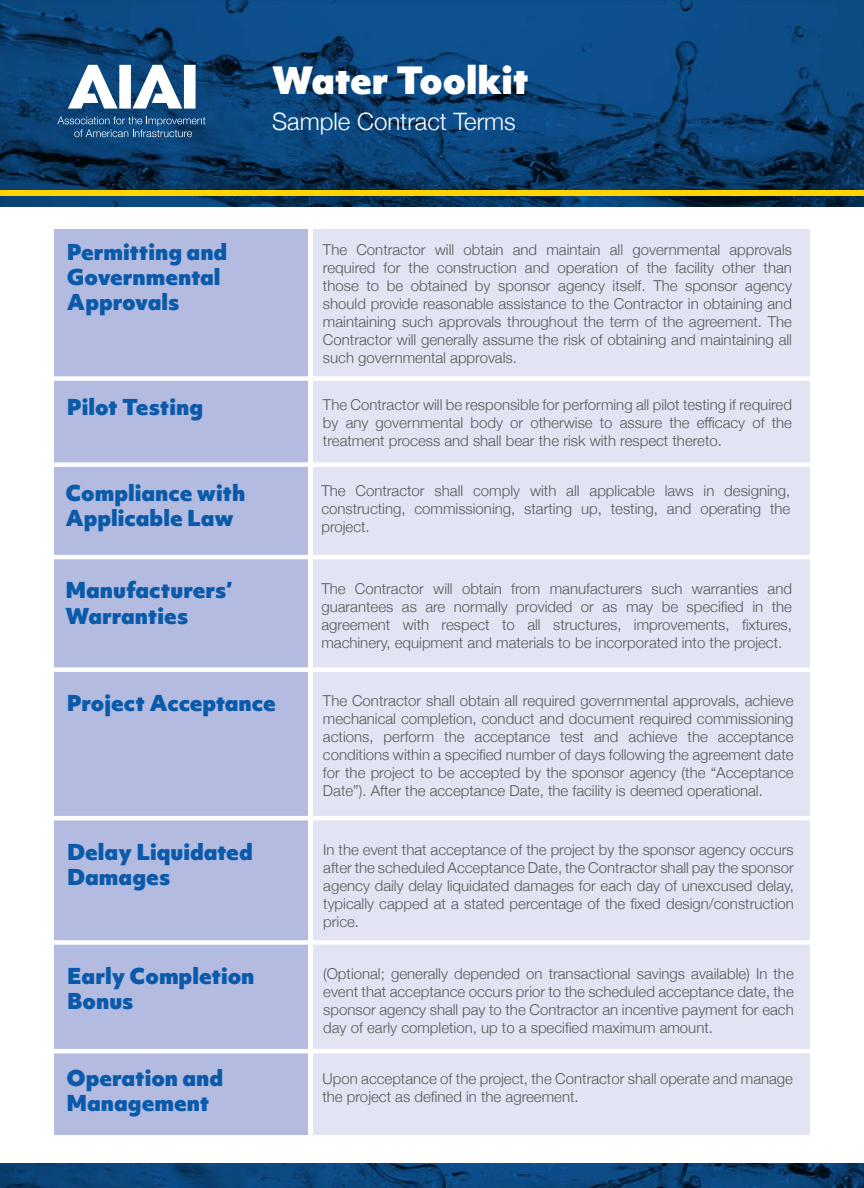
<style>
.page{position:relative;width:864px;height:1188px;background:#fff}
.page>*{position:absolute;margin:0;border:0;box-sizing:border-box;transform-origin:0 0}
.t1{font:900 36px "Objektiv Mk 1";color:#fff}
.t2{font:300 24px "Helvetica Neue";color:#fff}
.t3{font:900 21px/25.2px "Objektiv Mk 1";color:#0b5aaa}
.t4{font:300 15px/18px "Helvetica Neue";color:#58595b;text-align:justify}
</style>
<div class="page">
<img style="left:0;top:0;width:864px;height:206px">
<svg style="left:57px;top:117px;width:148px;height:20px;background:#2f5f8c"></svg>
<div style="left:119px;top:65px;width:12px;height:44px;background:#fff"></div>
<svg style="left:68px;top:65px;width:50px;height:44px"></svg>
<svg style="left:133px;top:65px;width:49px;height:44px"></svg>
<div style="left:184px;top:65px;width:12px;height:44px;background:#fff"></div>
<div style="left:0;top:191px;width:864px;height:5px;background:#ffd400"></div>
<img style="left:0;top:1163px;width:864px;height:25px">
<div style="left:313px;top:230px;width:497px;height:905px;background:#e2e4f3"></div>
<div style="left:55px;top:230px;width:253px;height:905px;background:#b3bbe0"></div>
<div style="left:49px;top:376px;width:769px;height:5px;background:#fff"></div>
<div style="left:48px;top:462px;width:768px;height:5px;background:#fff"></div>
<hr style="left:48px;top:555px;width:768px;height:4px;background:#fff">
<div style="left:49px;top:667px;width:769px;height:5px;background:#fff"></div>
<hr style="left:52px;top:816px;width:768px;height:4px;background:#fff">
<div style="left:52px;top:940px;width:768px;height:5px;background:#fff"></div>
<hr style="left:48px;top:1049px;width:768px;height:4px;background:#fff">
<h1 class="t1" style="left:272px;top:55px;width:258px">Water Toolkit</h1>
<h2 class="t2" style="left:272px;top:103px;width:245px">Sample Contract Terms</h2>
<h3 class="t3" style="left:67px;top:239px;width:162px">Permitting and<br>Governmental<br>Approvals</h3>
<h3 class="t3" style="left:67px;top:393px;width:138px">Pilot Testing</h3>
<h3 class="t3" style="left:65px;top:479px;width:181px">Compliance with<br>Applicable Law</h3>
<h3 class="t3" style="left:65px;top:577px;width:168px">Manufacturers’<br>Warranties</h3>
<p class="t4" style="left:323px;top:240px;width:471px">The Contractor will obtain and maintain all governmental approvals required for the construction and operation of the facility other than those to be obtained by sponsor agency itself. The sponsor agency should provide reasonable assistance to the Contractor in obtaining and maintaining such approvals throughout the term of the agreement. The Contractor will generally assume the risk of obtaining and maintaining all such governmental approvals.</p>
<p class="t4" style="left:323px;top:395px;width:471px">The Contractor will be responsible for performing all pilot testing if required by any governmental body or otherwise to assure the efficacy of the treatment process and shall bear the risk with respect thereto.</p>
<p class="t4" style="left:321px;top:481px;width:471px">The Contractor shall comply with all applicable laws in designing, constructing, commissioning, starting up, testing, and operating the project.</p>
<p class="t4" style="left:321px;top:578px;width:472px">The Contractor will obtain from manufacturers such warranties and guarantees as are normally provided or as may be specified in the agreement with respect to all structures, improvements, fixtures, machinery, equipment and materials to be incorporated into the project.</p>
<h3 class="t3" style="left:67px;top:690px;width:210px">Project Acceptance</h3>
<p class="t4" style="left:323px;top:691px;width:472px">The Contractor shall obtain all required governmental approvals, achieve mechanical completion, conduct and document required commissioning actions, perform the acceptance test and achieve the acceptance conditions within a specified number of days following the agreement date for the project to be accepted by the sponsor agency (the “Acceptance Date”). After the acceptance Date, the facility is deemed operational.</p>
<h3 class="t3" style="left:67px;top:838px;width:187px">Delay Liquidated<br>Damages</h3>
<p class="t4" style="left:323px;top:839px;width:472px">In the event that acceptance of the project by the sponsor agency occurs after the scheduled Acceptance Date, the Contractor shall pay the sponsor agency daily delay liquidated damages for each day of unexcused delay, typically capped at a stated percentage of the fixed design/construction price.</p>
<h3 class="t3" style="left:67px;top:963px;width:189px">Early Completion<br>Bonus</h3>
<p class="t4" style="left:323px;top:964px;width:472px">(Optional; generally depended on transactional savings available) In the event that acceptance occurs prior to the scheduled acceptance date, the sponsor agency shall pay to the Contractor an incentive payment for each day of early completion, up to a specified maximum amount.</p>
<h3 class="t3" style="left:66px;top:1065px;width:158px">Operation and<br>Management</h3>
<p class="t4" style="left:322px;top:1068px;width:472px">Upon acceptance of the project, the Contractor shall operate and manage the project as defined in the agreement.</p>
</div>
